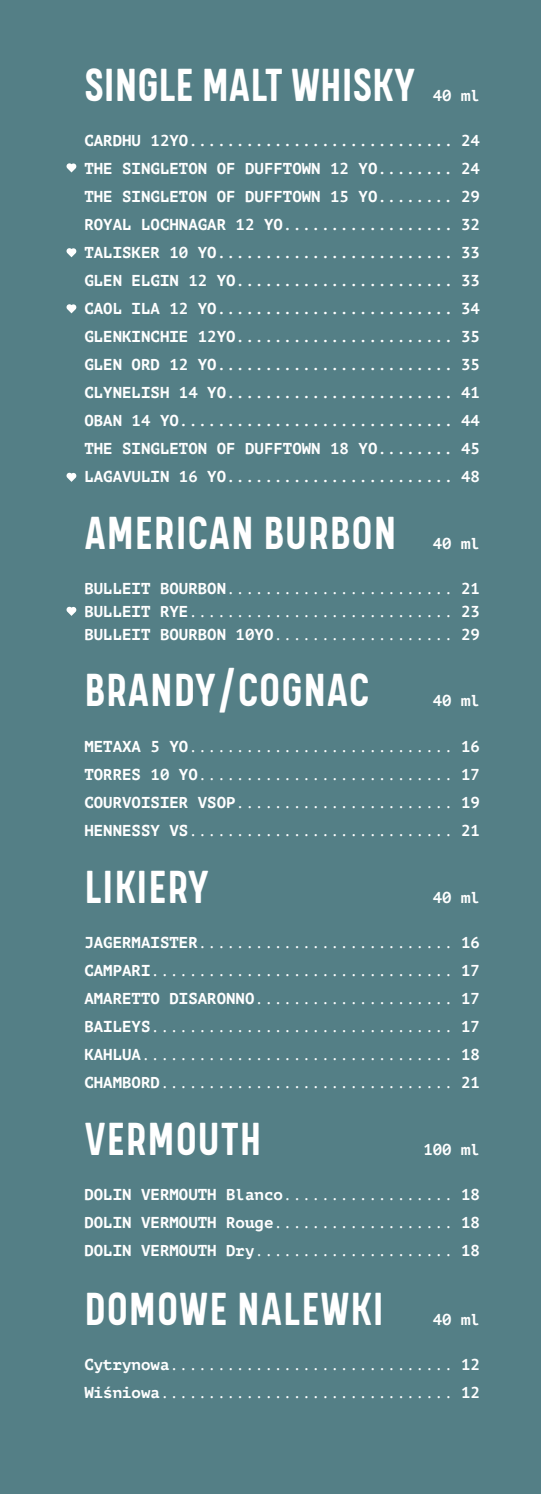
<style>
.page{position:relative;width:541px;height:1494px;background:#fff}
.page>*{position:absolute;margin:0;border:0;box-sizing:border-box;transform-origin:0 0}
.t1{font:700 45.5px "Kelpt A3";letter-spacing:.02em;color:#fff}
.t2{font:700 45.5px "Kelpt A3";color:#fff}
.t3{font:700 15.75px "PT Mono";color:#fff}
.t4{font:15.75px "PT Mono";color:#fff}
.s1{font-weight:700}
.s2{font-weight:400}
</style>
<div class="page">
<div style="left:0;top:0;width:541px;height:1493px;background:#547f86"></div>
<svg style="left:66px;top:163px;width:11px;height:9px"></svg>
<svg style="left:66px;top:248px;width:11px;height:9px"></svg>
<svg style="left:66px;top:472px;width:11px;height:10px"></svg>
<svg style="left:66px;top:606px;width:11px;height:10px"></svg>
<svg style="left:66px;top:304px;width:11px;height:9px"></svg>
<p class="t2" style="left:84px;top:57px;width:332px">SINGLE MALT WHISKY</p>
<p class="t3" style="left:433px;top:86px;width:49px">40 ml</p>
<p class="t3" style="left:84px;top:131px;width:397px">CARDHU 12YO............................ 24</p>
<p class="t3" style="left:84px;top:159px;width:397px">THE SINGLETON OF DUFFTOWN 12 YO........ 24</p>
<p class="t3" style="left:84px;top:187px;width:397px">THE SINGLETON OF DUFFTOWN 15 YO........ 29</p>
<p class="t3" style="left:84px;top:215px;width:397px">ROYAL LOCHNAGAR 12 YO.................. 32</p>
<p class="t3" style="left:84px;top:243px;width:397px">TALISKER 10 YO......................... 33</p>
<p class="t3" style="left:84px;top:271px;width:397px">GLEN ELGIN 12 YO....................... 33</p>
<p class="t3" style="left:84px;top:299px;width:397px">CAOL ILA 12 YO......................... 34</p>
<p class="t3" style="left:84px;top:327px;width:397px">GLENKINCHIE 12YO....................... 35</p>
<p class="t3" style="left:84px;top:355px;width:397px">GLEN ORD 12 YO......................... 35</p>
<p class="t3" style="left:84px;top:383px;width:397px">CLYNELISH 14 YO........................ 41</p>
<p class="t3" style="left:84px;top:411px;width:397px">OBAN 14 YO............................. 44</p>
<p class="t3" style="left:84px;top:439px;width:397px">THE SINGLETON OF DUFFTOWN 18 YO........ 45</p>
<p class="t3" style="left:84px;top:467px;width:397px">LAGAVULIN 16 YO........................ 48</p>
<p class="t1" style="left:84px;top:505px;width:313px">AMERICAN BURBON</p>
<p class="t3" style="left:433px;top:534px;width:49px">40 ml</p>
<p class="t4" style="left:84px;top:580px;width:397px"><span class="s1">BULLEIT BOURBON</span>........................ <span class="s1">21</span></p>
<p class="t4" style="left:84px;top:602px;width:397px"><span class="s1">BULLEIT RYE</span>............................ <span class="s1">23</span></p>
<p class="t3" style="left:84px;top:625px;width:397px">BULLEIT BOURBON 10YO<span class="s2">...................</span> 29</p>
<p class="t1" style="left:84px;top:662px;width:286px">BRANDY/COGNAC</p>
<p class="t3" style="left:433px;top:691px;width:49px">40 ml</p>
<p class="t4" style="left:84px;top:737px;width:397px"><span class="s1">METAXA 5 YO</span>............................ <span class="s1">16</span></p>
<p class="t4" style="left:84px;top:765px;width:397px"><span class="s1">TORRES 10 YO</span>........................... <span class="s1">17</span></p>
<p class="t4" style="left:84px;top:793px;width:397px"><span class="s1">COURVOISIER VSOP</span>....................... <span class="s1">19</span></p>
<p class="t4" style="left:84px;top:821px;width:397px"><span class="s1">HENNESSY VS</span>............................ <span class="s1">21</span></p>
<p class="t1" style="left:84px;top:858px;width:126px">LIKIERY</p>
<p class="t3" style="left:433px;top:887px;width:49px">40 ml</p>
<p class="t4" style="left:84px;top:933px;width:397px"><span class="s1">JAGERMAISTER</span>........................... <span class="s1">16</span></p>
<p class="t4" style="left:84px;top:961px;width:397px"><span class="s1">CAMPARI</span>................................ <span class="s1">17</span></p>
<p class="t4" style="left:84px;top:989px;width:397px"><span class="s1">AMARETTO DISARONNO</span>..................... <span class="s1">17</span></p>
<p class="t4" style="left:84px;top:1017px;width:397px"><span class="s1">BAILEYS</span>................................ <span class="s1">17</span></p>
<p class="t4" style="left:84px;top:1045px;width:397px"><span class="s1">KAHLUA</span>................................. <span class="s1">18</span></p>
<p class="t4" style="left:84px;top:1073px;width:397px"><span class="s1">CHAMBORD</span>............................... <span class="s1">21</span></p>
<p class="t1" style="left:84px;top:1110px;width:179px">VERMOUTH</p>
<p class="t3" style="left:423px;top:1139px;width:58px">100 ml</p>
<p class="t3" style="left:84px;top:1185px;width:397px">DOLIN VERMOUTH Blanco<span class="s2">..................</span> 18</p>
<p class="t3" style="left:84px;top:1213px;width:397px">DOLIN VERMOUTH Rouge<span class="s2">...................</span> 18</p>
<p class="t4" style="left:84px;top:1241px;width:397px"><span class="s1">DOLIN VERMOUTH Dry</span>..................... <span class="s1">18</span></p>
<p class="t1" style="left:84px;top:1280px;width:301px">DOMOWE NALEWKI</p>
<p class="t3" style="left:433px;top:1309px;width:49px">40 ml</p>
<p class="t4" style="left:84px;top:1355px;width:397px"><span class="s1">Cytrynowa</span>.............................. <span class="s1">12</span></p>
<p class="t4" style="left:84px;top:1383px;width:397px"><span class="s1">Wiśniowa</span>............................... <span class="s1">12</span></p>
</div>
